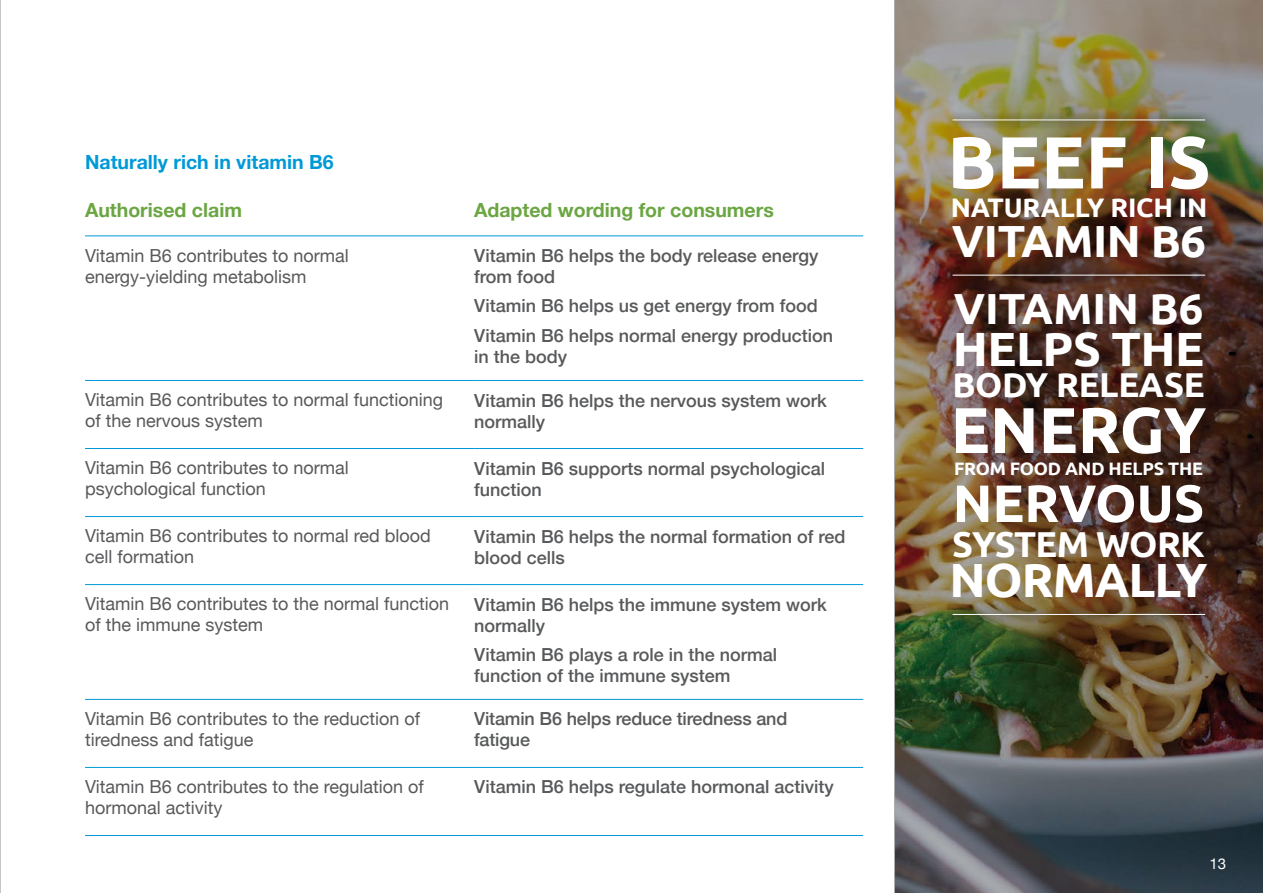
<style>
.page{position:relative;width:1263px;height:893px;background:#fff}
.page>*{position:absolute;margin:0;border:0;box-sizing:border-box;transform-origin:0 0}
.MPG_FRONT_COVER_TITLE{font:700 73.5px "Ubuntu";color:#fff}
.MPG_FRONT_COVER_TITLE-2{font:700 64.5px "Ubuntu";color:#fff}
.MPG_FRONT_COVER_TITLE-3{font:700 52.5px "Ubuntu";color:#fff}
.MPG_FRONT_COVER_TITLE-4{font:700 48px "Ubuntu";letter-spacing:-.02em;color:#fff}
.MPG_FRONT_COVER_TITLE-5{font:700 45px "Ubuntu";letter-spacing:-.01em;color:#fff}
.MPG_FRONT_COVER_TITLE-6{font:700 43.5px "Ubuntu";color:#fff}
.MPG_FRONT_COVER_TITLE-7{font:700 36px "Ubuntu";letter-spacing:-.025em;color:#fff}
.MPG_FRONT_COVER_TITLE-8{font:700 34.5px "Ubuntu";letter-spacing:-.01em;color:#fff}
.MPG_FRONT_COVER_TITLE-9{font:700 26.85px "Ubuntu";letter-spacing:-.01em;color:#fff}
.A4_PAGE_TITLE{font:700 19.5px "Helvetica Neue";color:#6ba643}
.A4_SUBHEAD_1{font:700 19.5px "Helvetica Neue";color:#0099d8}
.A4_PAGE_TITLE-2{font:500 18px/21px "Helvetica Neue";color:#58595b}
.A4_PAGE_TITLE-3{font:18px/21px "Helvetica Neue";color:#58595b}
.MPG_FRONT_COVER_TITLE-10{font:700 18px "Ubuntu";letter-spacing:-.01em;color:#fff}
.t1{font:15px "Helvetica Neue";color:#fff}
</style>
<div class="page">
<img style="left:894px;top:0;width:369px;height:893px">
<hr style="left:0;top:0;width:1px;height:893px;background:#58595b">
<div style="left:944px;top:111px;width:270px;height:19px;background:#000;opacity:.75"></div>
<hr style="left:952px;top:120px;width:253px;height:1px;background:#fff">
<div style="left:944px;top:266px;width:270px;height:19px;background:#000;opacity:.75"></div>
<hr style="left:952px;top:275px;width:253px;height:1px;background:#fff">
<div style="left:944px;top:605px;width:270px;height:19px;background:#000;opacity:.75"></div>
<hr style="left:952px;top:614px;width:253px;height:1px;background:#fff">
<hr style="left:85px;top:380px;width:389px;height:1px;background:#0099d8">
<hr style="left:474px;top:380px;width:389px;height:1px;background:#0099d8">
<hr style="left:85px;top:448px;width:389px;height:1px;background:#0099d8">
<hr style="left:474px;top:448px;width:389px;height:1px;background:#0099d8">
<hr style="left:85px;top:516px;width:389px;height:1px;background:#0099d8">
<hr style="left:474px;top:516px;width:389px;height:1px;background:#0099d8">
<hr style="left:85px;top:584px;width:389px;height:1px;background:#0099d8">
<hr style="left:474px;top:584px;width:389px;height:1px;background:#0099d8">
<hr style="left:85px;top:699px;width:389px;height:1px;background:#0099d8">
<hr style="left:474px;top:699px;width:389px;height:1px;background:#0099d8">
<hr style="left:85px;top:767px;width:389px;height:1px;background:#0099d8">
<hr style="left:474px;top:767px;width:389px;height:1px;background:#0099d8">
<hr style="left:85px;top:835px;width:389px;height:1px;background:#0099d8">
<hr style="left:474px;top:835px;width:389px;height:1px;background:#0099d8">
<hr style="left:85px;top:235px;width:389px;height:1px;background:#0099d8">
<hr style="left:474px;top:235px;width:389px;height:1px;background:#0099d8">
<p class="A4_SUBHEAD_1" style="left:85px;top:147px;width:250px">Naturally rich in vitamin B6</p>
<p class="A4_PAGE_TITLE" style="left:85px;top:194px;width:158px">Authorised claim</p>
<p class="A4_PAGE_TITLE" style="left:474px;top:194px;width:301px">Adapted wording for consumers</p>
<p class="A4_PAGE_TITLE-3" style="left:85px;top:246px;width:265px">Vitamin B6 contributes to normal energy-yielding metabolism</p>
<p class="A4_PAGE_TITLE-2" style="left:474px;top:244px;width:346px">Vitamin B6 helps the body release energy from food</p>
<p class="A4_PAGE_TITLE-2" style="left:474px;top:294px;width:345px">Vitamin B6 helps us get energy from food</p>
<p class="A4_PAGE_TITLE-2" style="left:474px;top:324px;width:360px">Vitamin B6 helps normal energy production in the body</p>
<p class="A4_PAGE_TITLE-3" style="left:85px;top:390px;width:360px">Vitamin B6 contributes to normal functioning of the nervous system</p>
<p class="A4_PAGE_TITLE-2" style="left:474px;top:388px;width:354px">Vitamin B6 helps the nervous system work normally</p>
<p class="A4_PAGE_TITLE-3" style="left:85px;top:458px;width:265px">Vitamin B6 contributes to normal psychological function</p>
<p class="A4_PAGE_TITLE-2" style="left:474px;top:456px;width:352px">Vitamin B6 supports normal psychological function</p>
<p class="A4_PAGE_TITLE-3" style="left:85px;top:526px;width:347px">Vitamin B6 contributes to normal red blood cell formation</p>
<p class="A4_PAGE_TITLE-2" style="left:474px;top:524px;width:373px">Vitamin B6 helps the normal formation of red blood cells</p>
<p class="A4_PAGE_TITLE-3" style="left:85px;top:594px;width:366px">Vitamin B6 contributes to the normal function of the immune system</p>
<p class="A4_PAGE_TITLE-2" style="left:474px;top:592px;width:354px">Vitamin B6 helps the immune system work normally</p>
<p class="A4_PAGE_TITLE-2" style="left:474px;top:643px;width:304px">Vitamin B6 plays a role in the normal function of the immune system</p>
<p class="A4_PAGE_TITLE-3" style="left:85px;top:709px;width:337px">Vitamin B6 contributes to the reduction of tiredness and fatigue</p>
<p class="A4_PAGE_TITLE-2" style="left:474px;top:707px;width:315px">Vitamin B6 helps reduce tiredness and fatigue</p>
<p class="A4_PAGE_TITLE-3" style="left:85px;top:777px;width:340px">Vitamin B6 contributes to the regulation of hormonal activity</p>
<p class="A4_PAGE_TITLE-2" style="left:474px;top:775px;width:361px">Vitamin B6 helps regulate hormonal activity</p>
<p class="MPG_FRONT_COVER_TITLE" style="left:947px;top:118px;width:265px">BEEF IS</p>
<p class="MPG_FRONT_COVER_TITLE-9" style="left:951px;top:191px;width:258px">NATURALLY RICH IN</p>
<p class="MPG_FRONT_COVER_TITLE-5" style="left:952px;top:214px;width:256px">VITAMIN B6</p>
<p class="MPG_FRONT_COVER_TITLE-6" style="left:954px;top:282px;width:251px">VITAMIN B6</p>
<p class="MPG_FRONT_COVER_TITLE-4" style="left:953px;top:320px;width:253px">HELPS THE</p>
<p class="MPG_FRONT_COVER_TITLE-8" style="left:952px;top:364px;width:254px">BODY RELEASE</p>
<p class="MPG_FRONT_COVER_TITLE-2" style="left:951px;top:391px;width:257px">ENERGY</p>
<p class="MPG_FRONT_COVER_TITLE-10" style="left:954px;top:458px;width:250px">FROM FOOD AND HELPS THE</p>
<p class="MPG_FRONT_COVER_TITLE-3" style="left:953px;top:471px;width:253px">NERVOUS</p>
<p class="MPG_FRONT_COVER_TITLE-7" style="left:952px;top:522px;width:254px">SYSTEM WORK</p>
<p class="MPG_FRONT_COVER_TITLE-4" style="left:949px;top:551px;width:260px">NORMALLY</p>
<p class="t1" style="left:1209px;top:853px;width:18px">13</p>
</div>
